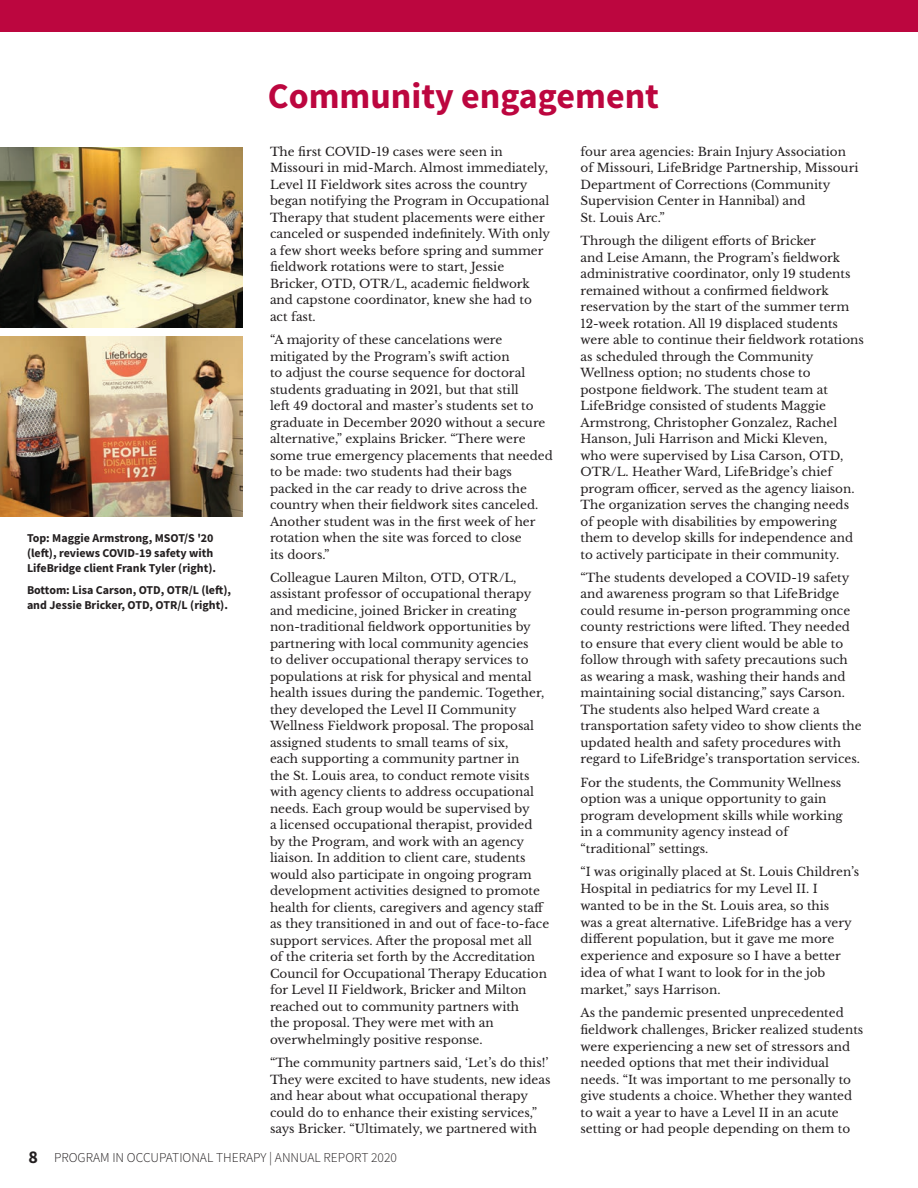
<style>
.page{position:relative;width:918px;height:1188px;background:#fff}
.page>*{position:absolute;margin:0;border:0;box-sizing:border-box;transform-origin:0 0}
.t1{font:700 36px "Source Sans Pro";color:#bc063f}
.t2{font:300 13.5px "Source Sans Pro";color:#231f20}
.t3{font:12px/16.5px "Libre Baskerville";color:#231f20}
.t4{font:700 12px/15px "Source Sans Pro";color:#231f20}
.s1{font-weight:700;font-size:18px}
</style>
<div class="page">
<div style="left:0;top:0;width:918px;height:32px;background:#bc063f"></div>
<img style="left:0;top:337px;width:243px;height:180px">
<img style="left:0;top:147px;width:243px;height:180px">
<p class="t4" style="left:27px;top:530px;width:191px">Top: Maggie Armstrong, MSOT/S '20 (left), reviews COVID-19 safety with<br>LifeBridge client Frank Tyler (right).</p>
<p class="t4" style="left:27px;top:582px;width:206px">Bottom: Lisa Carson, OTD, OTR/L (left), and Jessie Bricker, OTD, OTR/L (right).</p>
<h1 class="t1" style="left:268px;top:71px;width:393px">Community engagement</h1>
<p class="t3" style="left:270px;top:143px;width:282px">The first COVID-19 cases were seen in Missouri in mid-March. Almost immediately, Level II Fieldwork sites across the country began notifying the Program in Occupational Therapy that student placements were either canceled or suspended indefinitely. With only a few short weeks before spring and summer fieldwork rotations were to start, Jessie Bricker, OTD, OTR/L, academic fieldwork and capstone coordinator, knew she had to act fast.</p>
<p class="t3" style="left:270px;top:332px;width:284px">“A majority of these cancelations were mitigated by the Program’s swift action<br>to adjust the course sequence for doctoral students graduating in 2021, but that still<br>left 49 doctoral and master’s students set to graduate in December 2020 without a secure alternative,” explains Bricker. “There were some true emergency placements that needed to be made: two students had their bags packed in the car ready to drive across the country when their fieldwork sites canceled.<br>Another student was in the first week of her rotation when the site was forced to close<br>its doors.”</p>
<p class="t3" style="left:270px;top:569px;width:281px">Colleague Lauren Milton, OTD, OTR/L, assistant professor of occupational therapy and medicine, joined Bricker in creating non-traditional fieldwork opportunities by partnering with local community agencies<br>to deliver occupational therapy services to populations at risk for physical and mental health issues during the pandemic. Together, they developed the Level II Community Wellness Fieldwork proposal. The proposal assigned students to small teams of six,<br>each supporting a community partner in<br>the St. Louis area, to conduct remote visits with agency clients to address occupational needs. Each group would be supervised by<br>a licensed occupational therapist, provided by the Program, and work with an agency liaison. In addition to client care, students would also participate in ongoing program development activities designed to promote health for clients, caregivers and agency staff as they transitioned in and out of face-to-face support services. After the proposal met all<br>of the criteria set forth by the Accreditation Council for Occupational Therapy Education for Level II Fieldwork, Bricker and Milton reached out to community partners with<br>the proposal. They were met with an overwhelmingly positive response.</p>
<p class="t3" style="left:270px;top:1055px;width:282px">“The community partners said, ‘Let’s do this!’ They were excited to have students, new ideas and hear about what occupational therapy could do to enhance their existing services,” says Bricker. “Ultimately, we partnered with</p>
<p class="t3" style="left:580px;top:143px;width:280px">four area agencies: Brain Injury Association of Missouri, LifeBridge Partnership, Missouri Department of Corrections (Community Supervision Center in Hannibal) and<br>St. Louis Arc.”</p>
<p class="t3" style="left:580px;top:233px;width:285px">Through the diligent efforts of Bricker<br>and Leise Amann, the Program’s fieldwork administrative coordinator, only 19 students remained without a confirmed fieldwork reservation by the start of the summer term 12-week rotation. All 19 displaced students were able to continue their fieldwork rotations as scheduled through the Community Wellness option; no students chose to postpone fieldwork. The student team at LifeBridge consisted of students Maggie Armstrong, Christopher Gonzalez, Rachel Hanson, Juli Harrison and Micki Kleven,<br>who were supervised by Lisa Carson, OTD, OTR/L. Heather Ward, LifeBridge’s chief program officer, served as the agency liaison.<br>The organization serves the changing needs of people with disabilities by empowering them to develop skills for independence and to actively participate in their community.</p>
<p class="t3" style="left:580px;top:569px;width:283px">“The students developed a COVID-19 safety and awareness program so that LifeBridge could resume in-person programming once county restrictions were lifted. They needed to ensure that every client would be able to follow through with safety precautions such as wearing a mask, washing their hands and maintaining social distancing,” says Carson.<br>The students also helped Ward create a transportation safety video to show clients the updated health and safety procedures with regard to LifeBridge’s transportation services.</p>
<p class="t3" style="left:580px;top:774px;width:264px">For the students, the Community Wellness option was a unique opportunity to gain program development skills while working in a community agency instead of “traditional” settings.</p>
<p class="t3" style="left:580px;top:864px;width:280px">“I was originally placed at St. Louis Children’s Hospital in pediatrics for my Level II. I wanted to be in the St. Louis area, so this<br>was a great alternative. LifeBridge has a very different population, but it gave me more experience and exposure so I have a better idea of what I want to look for in the job market,” says Harrison.</p>
<p class="t3" style="left:580px;top:1005px;width:284px">As the pandemic presented unprecedented fieldwork challenges, Bricker realized students were experiencing a new set of stressors and needed options that met their individual needs. “It was important to me personally to give students a choice. Whether they wanted to wait a year to have a Level II in an acute setting or had people depending on them to</p>
<p class="t2" style="left:28px;top:1150px;width:370px"><span class="s1">8</span> PROGRAM IN OCCUPATIONAL THERAPY | ANNUAL REPORT 2020</p>
</div>
